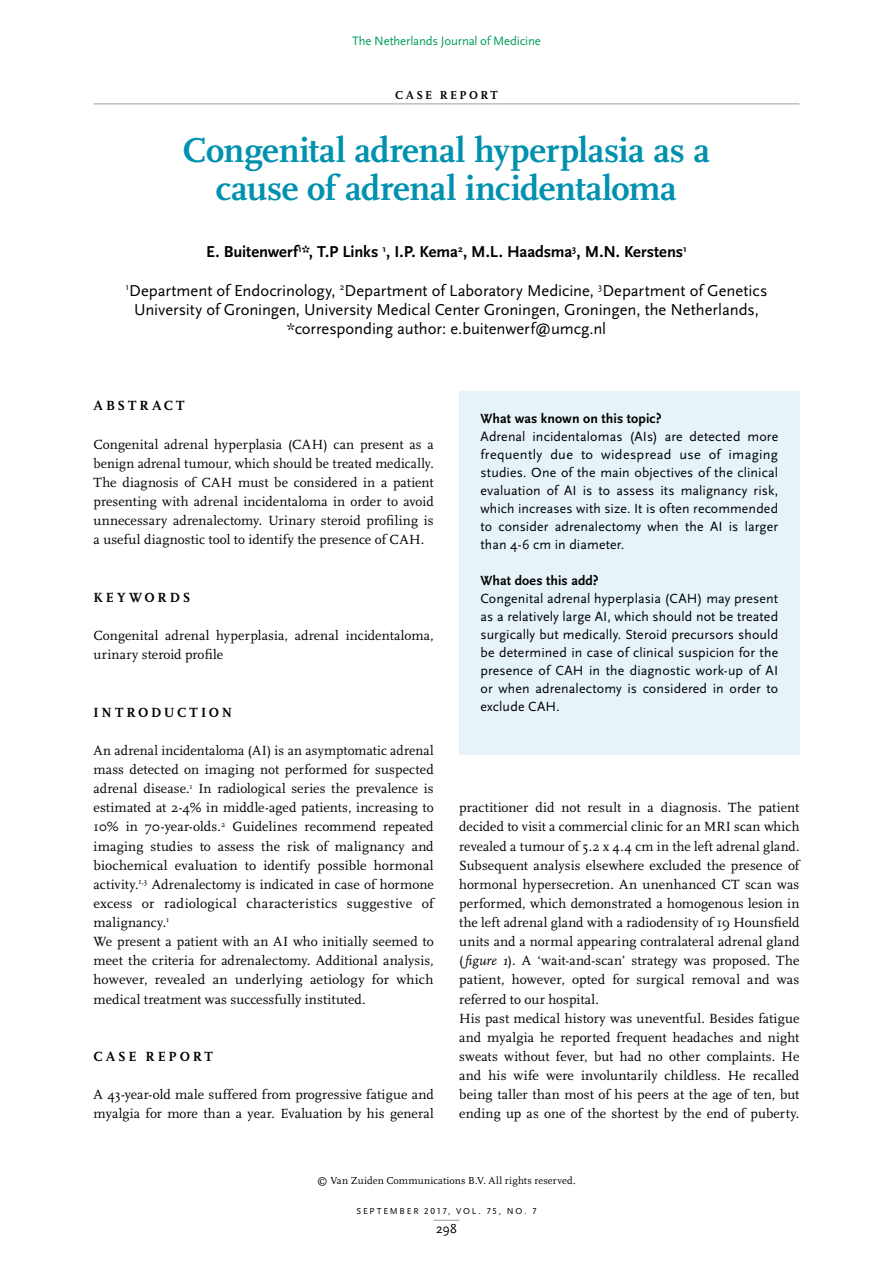
<style>
.page{position:relative;width:893px;height:1263px;background:#fff}
.page>*{position:absolute;margin:0;border:0;box-sizing:border-box;transform-origin:0 0}
.kop{font:700 36px/38.2px "Scala";letter-spacing:-.005em;color:#0091af;text-align:center}
.auteursinfo{font:16.5px/19.2px "Scala Sans";letter-spacing:-.005em;color:#000;text-align:center}
.auteurs{font:700 16.5px "Scala Sans";letter-spacing:-.005em;color:#000}
.brood{font:13.8px/19.2px "Scala";letter-spacing:.005em;color:#000;text-align:justify}
.kader_brood{font:13.8px/18px "Scala Sans";letter-spacing:.01em;color:#000;text-align:justify}
.kader_tussenkop{font:700 13.8px "Scala Sans";letter-spacing:.005em;color:#000}
.tussenkop_1{font:700 13.8px "Scala";letter-spacing:.205em;color:#000}
.tussenkop_1-2{font:700 13.8px "Scala";letter-spacing:.225em;color:#000}
.t1{font:13.5px "Scala Sans";color:#000}
.t2{font:12.75px "Scala Sans";letter-spacing:-.01em;color:#009e59}
.rubriek{font:700 12px "Scala";letter-spacing:.2em;color:#000}
.t3{font:10.5px "Scala";letter-spacing:.015em;color:#000}
.t4{font:9px "Scala Sans Caps";letter-spacing:.195em;color:#000}
.s1{font-style:italic}
</style>
<div class="page">
<svg style="left:434px;top:1220px;width:25px;height:1px"></svg>
<hr style="left:94px;top:104px;width:705px;height:1px;background:#9d9d9c">
<div style="left:459px;top:391px;width:340px;height:364px;background:#e6f4f9"></div>
<p class="t2" style="left:352px;top:34px;width:190px">The Netherlands Journal of Medicine</p>
<p class="rubriek" style="left:395px;top:88px;width:104px">CASE REPORT</p>
<p class="kop" style="left:183px;top:131px;width:529px">Congenital adrenal hyperplasia as a cause of adrenal incidentaloma</p>
<p class="auteurs" style="left:206px;top:243px;width:482px">E. Buitenwerf<sup>1</sup>*, T.P Links <sup>1</sup>, I.P. Kema<sup>2</sup>, M.L. Haadsma<sup>3</sup>, M.N. Kerstens<sup>1</sup></p>
<p class="auteursinfo" style="left:126px;top:281px;width:643px"><sup>1</sup>Department of Endocrinology, <sup>2</sup>Department of Laboratory Medicine, <sup>3</sup>Department of Genetics<br>University of Groningen, University Medical Center Groningen, Groningen, the Netherlands, *corresponding author: e.buitenwerf@umcg.nl</p>
<p class="tussenkop_1" style="left:94px;top:398px;width:92px">ABSTRACT</p>
<p class="brood" style="left:94px;top:435px;width:342px">Congenital adrenal hyperplasia (CAH) can present as a benign adrenal tumour, which should be treated medically.<br>The diagnosis of CAH must be considered in a patient presenting with adrenal incidentaloma in order to avoid unnecessary adrenalectomy. Urinary steroid profiling is a useful diagnostic tool to identify the presence of CAH.</p>
<p class="tussenkop_1-2" style="left:94px;top:589px;width:99px">KEYWORDS</p>
<p class="brood" style="left:94px;top:626px;width:342px">Congenital adrenal hyperplasia, adrenal incidentaloma, urinary steroid profile</p>
<p class="tussenkop_1" style="left:94px;top:704px;width:140px">INTRODUCTION</p>
<p class="brood" style="left:94px;top:741px;width:342px">An adrenal incidentaloma (AI) is an asymptomatic adrenal mass detected on imaging not performed for suspected adrenal disease.<sup>1</sup> In radiological series the prevalence is estimated at 2-4% in middle-aged patients, increasing to 10% in 70-year-olds.<sup>2</sup> Guidelines recommend repeated imaging studies to assess the risk of malignancy and biochemical evaluation to identify possible hormonal activity.<sup>1,3</sup> Adrenalectomy is indicated in case of hormone excess or radiological characteristics suggestive of malignancy.<sup>1</sup></p>
<p class="brood" style="left:94px;top:932px;width:342px">We present a patient with an AI who initially seemed to meet the criteria for adrenalectomy. Additional analysis, however, revealed an underlying aetiology for which medical treatment was successfully instituted.</p>
<p class="tussenkop_1" style="left:94px;top:1049px;width:121px">CASE REPORT</p>
<p class="brood" style="left:94px;top:1085px;width:342px">A 43-year-old male suffered from progressive fatigue and myalgia for more than a year. Evaluation by his general</p>
<p class="kader_tussenkop" style="left:480px;top:411px;width:183px">What was known on this topic?</p>
<p class="kader_brood" style="left:480px;top:427px;width:299px">Adrenal incidentalomas (AIs) are detected more frequently due to widespread use of imaging studies. One of the main objectives of the clinical evaluation of AI is to assess its malignancy risk, which increases with size. It is often recommended to consider adrenalectomy when the AI is larger than 4-6 cm in diameter.</p>
<p class="kader_tussenkop" style="left:480px;top:573px;width:120px">What does this add?</p>
<p class="kader_brood" style="left:480px;top:589px;width:299px">Congenital adrenal hyperplasia (CAH) may present as a relatively large AI, which should not be treated surgically but medically. Steroid precursors should be determined in case of clinical suspicion for the presence of CAH in the diagnostic work-up of AI or when adrenalectomy is considered in order to exclude CAH.</p>
<p class="brood" style="left:459px;top:798px;width:342px">practitioner did not result in a diagnosis. The patient decided to visit a commercial clinic for an MRI scan which revealed a tumour of 5.2 x 4.4 cm in the left adrenal gland.<br>Subsequent analysis elsewhere excluded the presence of hormonal hypersecretion. An unenhanced CT scan was performed, which demonstrated a homogenous lesion in the left adrenal gland with a radiodensity of 19 Hounsfield units and a normal appearing contralateral adrenal gland (<span class="s1">figure 1</span>). A ‘wait-and-scan’ strategy was proposed. The patient, however, opted for surgical removal and was referred to our hospital.</p>
<p class="brood" style="left:459px;top:1009px;width:342px">His past medical history was uneventful. Besides fatigue and myalgia he reported frequent headaches and night sweats without fever, but had no other complaints. He and his wife were involuntarily childless. He recalled being taller than most of his peers at the age of ten, but ending up as one of the shortest by the end of puberty.</p>
<p class="t3" style="left:317px;top:1174px;width:260px">© Van Zuiden Communications B.V. All rights reserved.</p>
<p class="t4" style="left:356px;top:1206px;width:182px">SEPTEMBER 2017, VOL. 75, NO. 7</p>
<p class="t1" style="left:436px;top:1221px;width:22px">298</p>
</div>
